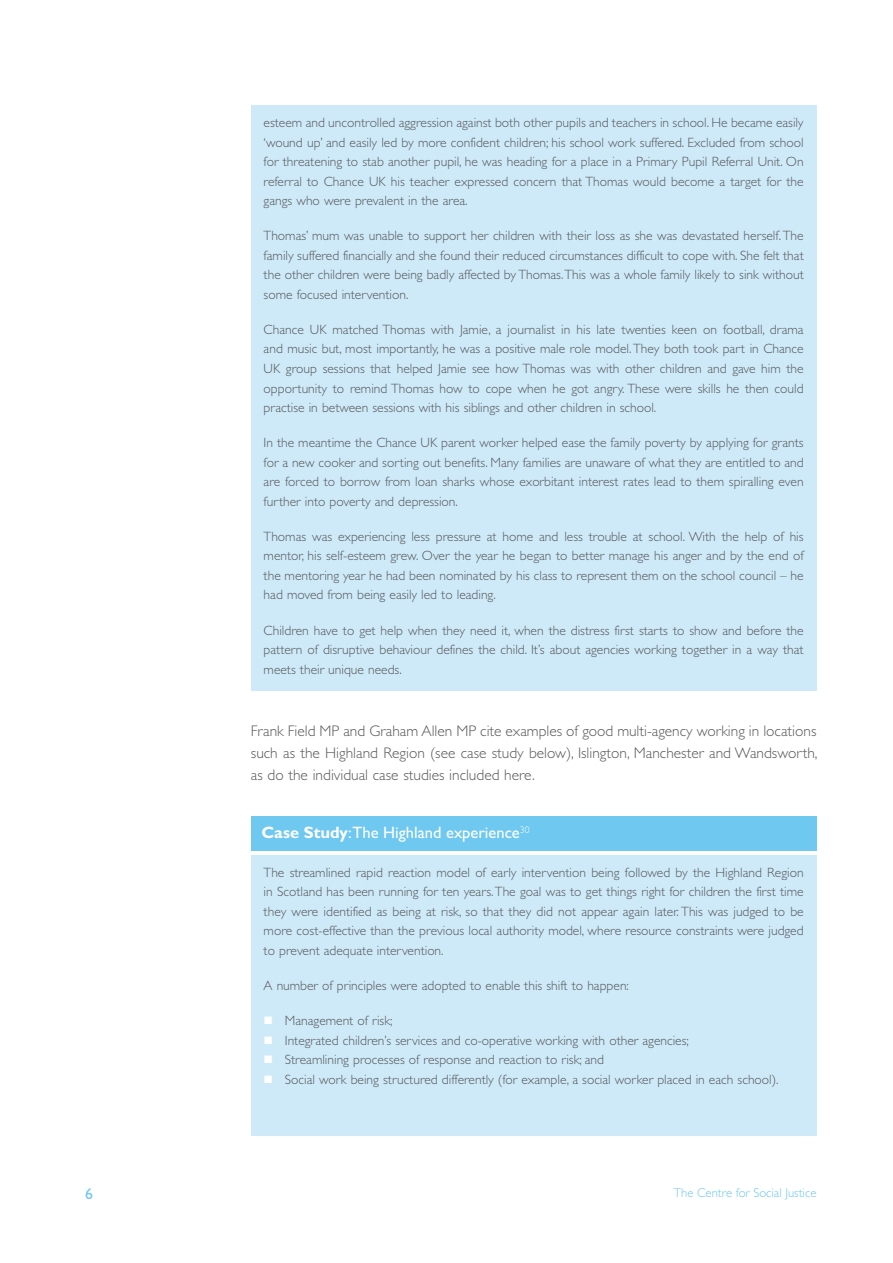
<style>
.page{position:relative;width:893px;height:1263px;background:#fff}
.page>*{position:absolute;margin:0;border:0;box-sizing:border-box;transform-origin:0 0}
.t1{font:16.5px "Gill Sans Std";color:#fff}
.t2{font:15.75px "Gill Sans Std";color:#6fc8ef}
.t3{font:300 15.3px/22.2px "Gill Sans Std";color:#57585a;text-align:justify}
.t4{font:300 13.5px/19.5px "Gill Sans Std";color:#57585a;text-align:justify}
.t5{font:300 12.75px "Gill Sans Std";color:#6fc8ef}
.s1{font-weight:700}
</style>
<div class="page">
<div style="left:251px;top:854px;width:565px;height:281px;background:#ceeaf8"></div>
<div style="left:251px;top:816px;width:565px;height:35px;background:#6fc8ef"></div>
<div style="left:251px;top:105px;width:565px;height:585px;background:#ceeaf8"></div>
<p class="t4" style="left:264px;top:113px;width:542px">esteem and uncontrolled aggression against both other pupils and teachers in school. He became easily ‘wound up’ and easily led by more confident children; his school work suffered. Excluded from school for threatening to stab another pupil, he was heading for a place in a Primary Pupil Referral Unit. On referral to Chance UK his teacher expressed concern that Thomas would become a target for the gangs who were prevalent in the area.</p>
<p class="t4" style="left:264px;top:226px;width:542px">Thomas’ mum was unable to support her children with their loss as she was devastated herself. The family suffered financially and she found their reduced circumstances difficult to cope with. She felt that the other children were being badly affected by Thomas. This was a whole family likely to sink without some focused intervention.</p>
<p class="t4" style="left:264px;top:320px;width:542px">Chance UK matched Thomas with Jamie, a journalist in his late twenties keen on football, drama and music but, most importantly, he was a positive male role model. They both took part in Chance UK group sessions that helped Jamie see how Thomas was with other children and gave him the opportunity to remind Thomas how to cope when he got angry. These were skills he then could practise in between sessions with his siblings and other children in school.</p>
<p class="t4" style="left:264px;top:433px;width:542px">In the meantime the Chance UK parent worker helped ease the family poverty by applying for grants for a new cooker and sorting out benefits. Many families are unaware of what they are entitled to and are forced to borrow from loan sharks whose exorbitant interest rates lead to them spiralling even further into poverty and depression.</p>
<p class="t4" style="left:264px;top:527px;width:542px">Thomas was experiencing less pressure at home and less trouble at school. With the help of his mentor, his self-esteem grew. Over the year he began to better manage his anger and by the end of the mentoring year he had been nominated by his class to represent them on the school council – he had moved from being easily led to leading.</p>
<p class="t4" style="left:264px;top:621px;width:541px">Children have to get help when they need it, when the distress first starts to show and before the pattern of disruptive behaviour defines the child. It’s about agencies working together in a way that meets their unique needs.</p>
<p class="t3" style="left:251px;top:720px;width:568px">Frank Field MP and Graham Allen MP cite examples of good multi-agency working in locations such as the Highland Region (see case study below), Islington, Manchester and Wandsworth, as do the individual case studies included here.</p>
<p class="t1" style="left:261px;top:823px;width:269px"><span class="s1">Case Study</span>:The Highland experience<sup>30</sup></p>
<p class="t4" style="left:264px;top:862px;width:542px">The streamlined rapid reaction model of early intervention being followed by the Highland Region in Scotland has been running for ten years. The goal was to get things right for children the first time they were identified as being at risk, so that they did not appear again later. This was judged to be more cost-effective than the previous local authority model, where resource constraints were judged to prevent adequate intervention.</p>
<p class="t4" style="left:264px;top:976px;width:367px">A number of principles were adopted to enable this shift to happen:</p>
<p class="t4" style="left:285px;top:1011px;width:495px;text-align:left">Management of risk;<br>Integrated children’s services and co-operative working with other agencies;<br>Streamlining processes of response and reaction to risk; and<br>Social work being structured differently (for example, a social worker placed in each school).</p>
<p class="t2" style="left:85px;top:1185px;width:9px">6</p>
<p class="t5" style="left:674px;top:1186px;width:144px">The Centre for Social Justice</p>
</div>
